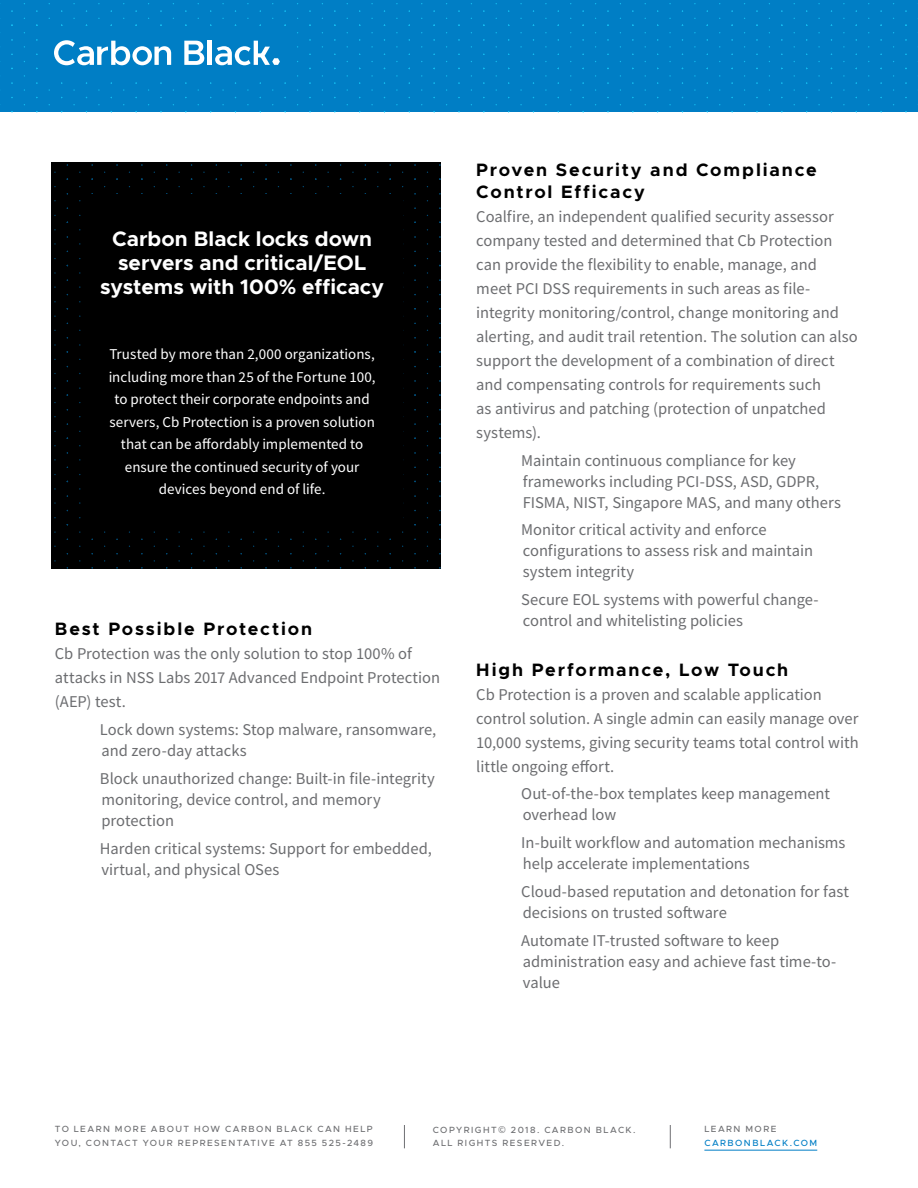
<style>
.page{position:relative;width:918px;height:1188px;background:#fff}
.page>*{position:absolute;margin:0;border:0;box-sizing:border-box;transform-origin:0 0}
.H2{font:700 21px/24px "Metropolis";color:#fff;text-align:center}
.H3{font:700 18px/21.6px "Metropolis";letter-spacing:.1em;color:#000}
.BodyCopy{font:16.5px/24px "Source Sans Pro";color:#6c6d70}
.AwardsList{font:15px/22.5px "Source Sans Pro";letter-spacing:.005em;color:#fff;text-align:center}
.BlueEyebrow{font:500 9px/13.5px "Metropolis";letter-spacing:.16em;color:#6e6f72}
.BlueEyebrow-2{font:500 9px "Metropolis";letter-spacing:.16em;color:#007ec5}
.s1{font-family:"Source Sans Pro";font-weight:400;font-size:10.5px}
</style>
<div class="page">
<div style="left:0;top:0;width:918px;height:112px;background:#007ec5"></div>
<svg style="left:254px;top:40px;width:26px;height:25px"></svg>
<svg style="left:235px;top:46px;width:16px;height:20px"></svg>
<svg style="left:210px;top:40px;width:22px;height:26px"></svg>
<hr style="left:208px;top:41px;width:4px;height:24px;background:#fff">
<svg style="left:184px;top:40px;width:20px;height:25px"></svg>
<svg style="left:132px;top:46px;width:39px;height:20px"></svg>
<svg style="left:97px;top:40px;width:33px;height:26px"></svg>
<svg style="left:77px;top:46px;width:17px;height:20px"></svg>
<svg style="left:54px;top:40px;width:21px;height:26px"></svg>
<hr style="left:704px;top:1150px;width:113px;height:1px;background:#007ec5">
<svg style="left:404px;top:1125px;width:1px;height:23px"></svg>
<svg style="left:670px;top:1125px;width:1px;height:23px"></svg>
<div style="left:52px;top:162px;width:389px;height:407px;background:#000"></div>
<p class="H2" style="left:100px;top:227px;width:285px">Carbon Black locks down servers and critical/EOL systems with 100% efficacy</p>
<p class="AwardsList" style="left:109px;top:343px;width:268px">Trusted by more than 2,000 organizations, including more than 25 of the Fortune 100, to protect their corporate endpoints and servers, Cb Protection is a proven solution that can be affordably implemented to ensure the continued security of your devices beyond end of life.</p>
<p class="H3" style="left:55px;top:618px;width:259px">Best Possible Protection</p>
<p class="BodyCopy" style="left:55px;top:642px;width:387px">Cb Protection was the only solution to stop 100% of attacks in NSS Labs 2017 Advanced Endpoint Protection (AEP) test.</p>
<p class="BodyCopy" style="left:100px;top:719px;width:338px;line-height:21px">Lock down systems: Stop malware, ransomware, and zero-day attacks</p>
<p class="BodyCopy" style="left:100px;top:768px;width:336px;line-height:21px">Block unauthorized change: Built-in file-integrity monitoring, device control, and memory protection</p>
<p class="BodyCopy" style="left:100px;top:837px;width:334px;line-height:21px">Harden critical systems: Support for embedded, virtual, and physical OSes</p>
<p class="H3" style="left:476px;top:159px;width:342px">Proven Security and Compliance<br>Control Efficacy</p>
<p class="BodyCopy" style="left:476px;top:204px;width:383px">Coalfire, an independent qualified security assessor company tested and determined that Cb Protection can provide the flexibility to enable, manage, and<br>meet PCI DSS requirements in such areas as file&shy;integrity monitoring/control, change monitoring and alerting, and audit trail retention. The solution can also support the development of a combination of direct and compensating controls for requirements such<br>as antivirus and patching (protection of unpatched systems).</p>
<p class="BodyCopy" style="left:521px;top:450px;width:321px;line-height:21px">Maintain continuous compliance for key frameworks including PCI-DSS, ASD, GDPR,<br>FISMA, NIST, Singapore MAS, and many others</p>
<p class="BodyCopy" style="left:521px;top:519px;width:293px;line-height:21px">Monitor critical activity and enforce configurations to assess risk and maintain system integrity</p>
<p class="BodyCopy" style="left:521px;top:589px;width:299px;line-height:21px">Secure EOL systems with powerful change&shy;control and whitelisting policies</p>
<p class="H3" style="left:476px;top:659px;width:314px">High Performance, Low Touch</p>
<p class="BodyCopy" style="left:476px;top:682px;width:384px">Cb Protection is a proven and scalable application control solution. A single admin can easily manage over 10,000 systems, giving security teams total control with little ongoing effort.</p>
<p class="BodyCopy" style="left:521px;top:783px;width:310px;line-height:21px">Out-of-the-box templates keep management overhead low</p>
<p class="BodyCopy" style="left:521px;top:832px;width:326px;line-height:21px">In-built workflow and automation mechanisms help accelerate implementations</p>
<p class="BodyCopy" style="left:521px;top:881px;width:329px;line-height:21px">Cloud-based reputation and detonation for fast decisions on trusted software</p>
<p class="BodyCopy" style="left:521px;top:929px;width:317px;line-height:21px">Automate IT-trusted software to keep administration easy and achieve fast time-to&shy;value</p>
<p class="BlueEyebrow" style="left:55px;top:1122px;width:320px">TO LEARN MORE ABOUT HOW CARBON BLACK CAN HELP<br>YOU, CONTACT YOUR REPRESENTATIVE AT 855 525-2489</p>
<p class="BlueEyebrow" style="left:433px;top:1123px;width:204px">COPYRIGHT<span class="s1">©</span> 2018. CARBON BLACK.<br>ALL RIGHTS RESERVED.</p>
<p class="BlueEyebrow" style="left:704px;top:1122px;width:74px">LEARN MORE</p>
<p class="BlueEyebrow-2" style="left:704px;top:1137px;width:114px">CARBONBLACK.COM</p>
</div>
